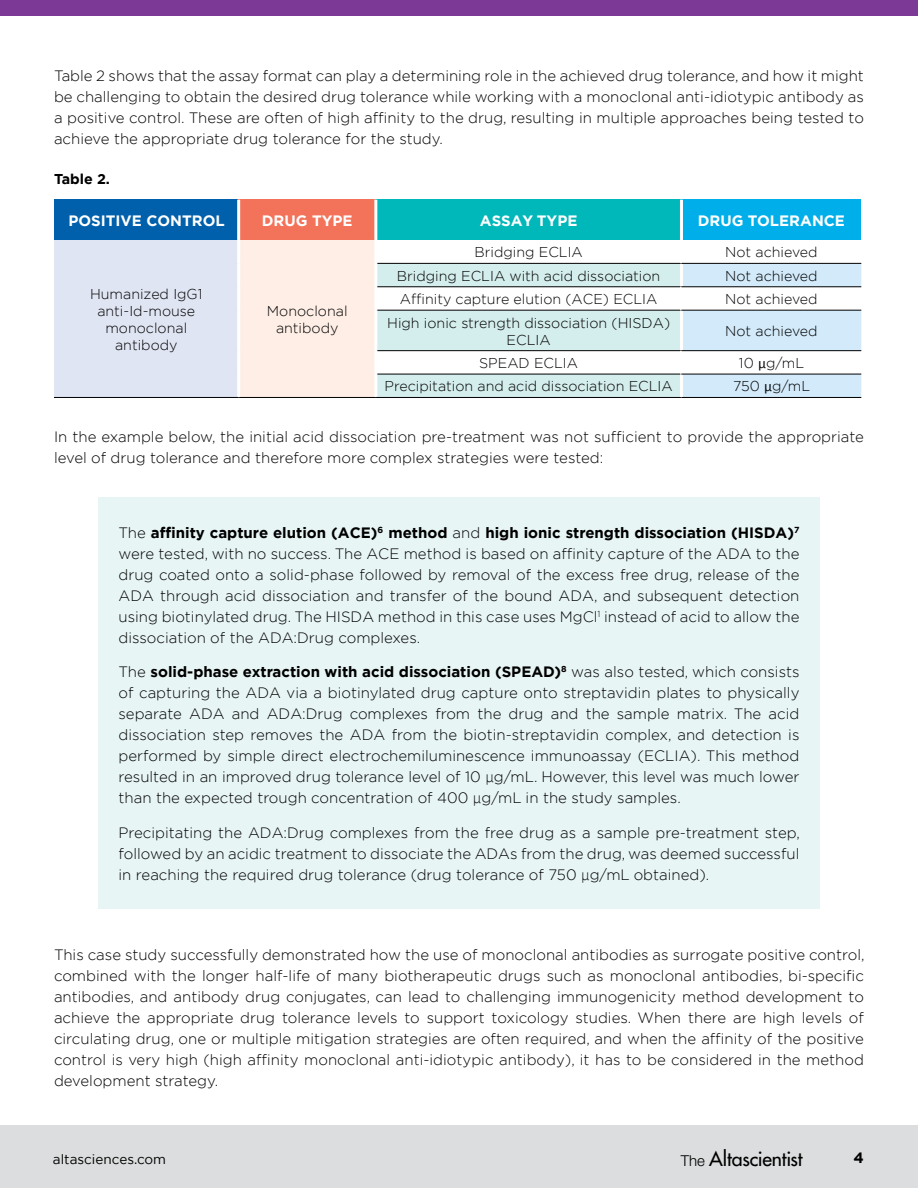
<style>
.page{position:relative;width:918px;height:1188px;background:#fff}
.page>*{position:absolute;margin:0;border:0;box-sizing:border-box;transform-origin:0 0}
.t1{font:500 19.5px "Futura Std";letter-spacing:-.01em;color:#000}
.Body{font:300 15px/21px "Gotham";color:#000;text-align:justify}
.Body-2{font:700 15px "Gotham";color:#fff}
.t2{font:700 15px "Gotham";color:#000}
.Body-3{font:300 14.25px/17.1px "Gotham";color:#000;text-align:center}
.Emphasis{font:700 14.25px "Gotham";color:#000}
.t3{font:13.5px "Gotham";color:#000}
.s1{font-family:"Source Sans Pro";font-weight:400}
.s2{font-weight:700}
.s3{font-family:"Source Sans Pro";font-size:15.75px}
.s4{font-family:"Helvetica Neue LT Std";font-weight:300;font-size:15px}
</style>
<div class="page">
<div style="left:0;top:1125px;width:918px;height:63px;background:#dcddde"></div>
<div style="left:0;top:0;width:918px;height:15px;background:#7c3996"></div>
<div style="left:98px;top:497px;width:722px;height:412px;background:#e8f5f5"></div>
<div style="left:54px;top:200px;width:185px;height:40px;background:#0060ac"></div>
<div style="left:239px;top:200px;width:137px;height:40px;background:#f3725a"></div>
<div style="left:376px;top:200px;width:305px;height:40px;background:#00b8ba"></div>
<div style="left:681px;top:200px;width:180px;height:40px;background:#00afe9"></div>
<div style="left:54px;top:240px;width:185px;height:157px;background:#e0e5f3"></div>
<div style="left:239px;top:240px;width:137px;height:157px;background:#feeee6"></div>
<svg style="left:377px;top:264px;width:484px;height:133px"></svg>
<hr style="left:374px;top:240px;width:3px;height:23px;background:#fff">
<hr style="left:374px;top:263px;width:3px;height:24px;background:#fff">
<hr style="left:374px;top:287px;width:3px;height:23px;background:#fff">
<hr style="left:374px;top:310px;width:3px;height:41px;background:#fff">
<hr style="left:374px;top:351px;width:3px;height:23px;background:#fff">
<hr style="left:374px;top:374px;width:3px;height:23px;background:#fff">
<hr style="left:377px;top:263px;width:304px;height:1px;background:#000">
<hr style="left:377px;top:286px;width:304px;height:1px;background:#000">
<hr style="left:377px;top:310px;width:304px;height:1px;background:#000">
<hr style="left:377px;top:350px;width:304px;height:1px;background:#000">
<hr style="left:377px;top:374px;width:304px;height:1px;background:#000">
<hr style="left:239px;top:397px;width:137px;height:1px;background:#000">
<hr style="left:376px;top:397px;width:305px;height:1px;background:#000">
<hr style="left:237px;top:240px;width:3px;height:23px;background:#fff">
<hr style="left:237px;top:263px;width:3px;height:24px;background:#fff">
<hr style="left:237px;top:287px;width:3px;height:23px;background:#fff">
<hr style="left:237px;top:310px;width:3px;height:41px;background:#fff">
<hr style="left:237px;top:351px;width:3px;height:23px;background:#fff">
<hr style="left:237px;top:374px;width:3px;height:23px;background:#fff">
<hr style="left:54px;top:397px;width:185px;height:1px;background:#000">
<hr style="left:680px;top:264px;width:3px;height:22px;background:#fff">
<hr style="left:680px;top:287px;width:3px;height:23px;background:#fff">
<hr style="left:680px;top:311px;width:3px;height:39px;background:#fff">
<hr style="left:680px;top:351px;width:3px;height:23px;background:#fff">
<hr style="left:680px;top:374px;width:3px;height:23px;background:#fff">
<hr style="left:681px;top:263px;width:180px;height:1px;background:#000">
<hr style="left:681px;top:286px;width:180px;height:1px;background:#000">
<hr style="left:681px;top:310px;width:180px;height:1px;background:#000">
<hr style="left:681px;top:350px;width:180px;height:1px;background:#000">
<hr style="left:681px;top:374px;width:180px;height:1px;background:#000">
<hr style="left:681px;top:397px;width:180px;height:1px;background:#000">
<hr style="left:237px;top:200px;width:3px;height:40px;background:#fff">
<hr style="left:374px;top:200px;width:3px;height:40px;background:#fff">
<hr style="left:680px;top:200px;width:3px;height:40px;background:#fff">
<p class="Body" style="left:54px;top:65px;width:812px">Table 2 shows that the assay format can play a determining role in the achieved drug tolerance, and how it might be challenging to obtain the desired drug tolerance while working with a monoclonal anti-idiotypic antibody as a positive control. These are often of high affinity to the drug, resulting in multiple approaches being tested to achieve the appropriate drug tolerance for the study.</p>
<h3 class="Emphasis" style="left:54px;top:170px;width:58px">Table 2.</h3>
<p class="Body-2" style="left:69px;top:211px;width:158px">POSITIVE CONTROL</p>
<p class="Body-2" style="left:262px;top:211px;width:92px">DRUG TYPE</p>
<p class="Body-2" style="left:480px;top:211px;width:99px">ASSAY TYPE</p>
<p class="Body-2" style="left:698px;top:211px;width:149px">DRUG TOLERANCE</p>
<p class="Body-3" style="left:90px;top:285px;width:114px">Humanized IgG1 anti-Id-mouse monoclonal antibody</p>
<p class="Body-3" style="left:267px;top:302px;width:82px">Monoclonal antibody</p>
<p class="Body-3" style="left:474px;top:243px;width:110px">Bridging ECLIA</p>
<p class="Body-3" style="left:725px;top:243px;width:94px">Not achieved</p>
<p class="Body-3" style="left:397px;top:267px;width:265px">Bridging ECLIA with acid dissociation</p>
<p class="Body-3" style="left:725px;top:267px;width:94px">Not achieved</p>
<p class="Body-3" style="left:400px;top:290px;width:259px">Affinity capture elution (ACE) ECLIA</p>
<p class="Body-3" style="left:725px;top:290px;width:94px">Not achieved</p>
<p class="Body-3" style="left:387px;top:314px;width:284px">High ionic strength dissociation (HISDA)<br>ECLIA</p>
<p class="Body-3" style="left:725px;top:322px;width:94px">Not achieved</p>
<p class="Body-3" style="left:479px;top:354px;width:100px">SPEAD ECLIA</p>
<p class="Body-3" style="left:739px;top:354px;width:67px">10 <span class="s1">µ</span>g/mL</p>
<p class="Body-3" style="left:385px;top:377px;width:290px">Precipitation and acid dissociation ECLIA</p>
<p class="Body-3" style="left:733px;top:377px;width:79px">750 <span class="s1">µ</span>g/mL</p>
<p class="Body" style="left:54px;top:426px;width:811px">In the example below, the initial acid dissociation pre-treatment was not sufficient to provide the appropriate level of drug tolerance and therefore more complex strategies were tested:</p>
<p class="Body" style="left:119px;top:521px;width:682px">The <span class="s2">affinity capture elution (ACE)</span><sup>6</sup> <span class="s2">method</span> and <span class="s2">high ionic strength dissociation (HISDA)</span><sup>7 </sup>were tested, with no success. The ACE method is based on affinity capture of the ADA to the drug coated onto a solid-phase followed by removal of the excess free drug, release of the ADA through acid dissociation and transfer of the bound ADA, and subsequent detection using biotinylated drug. The HISDA method in this case uses MgCl<sup>1</sup> instead of acid to allow the dissociation of the ADA:Drug complexes.</p>
<p class="Body" style="left:119px;top:661px;width:682px">The <span class="s2">solid-phase extraction with acid dissociation (SPEAD)</span><sup>8</sup> was also tested, which consists of capturing the ADA via a biotinylated drug capture onto streptavidin plates to physically separate ADA and ADA:Drug complexes from the drug and the sample matrix. The acid dissociation step removes the ADA from the biotin-streptavidin complex, and detection is performed by simple direct electrochemiluminescence immunoassay (ECLIA). This method resulted in an improved drug tolerance level of 10 <span class="s3">µ</span>g/mL. However, this level was much lower than the expected trough concentration of 400 <span class="s3">µ</span>g/mL in the study samples.</p>
<p class="Body" style="left:119px;top:821px;width:683px">Precipitating the ADA:Drug complexes from the free drug as a sample pre-treatment step, followed by an acidic treatment to dissociate the ADAs from the drug, was deemed successful in reaching the required drug tolerance (drug tolerance of 750 <span class="s3">µ</span>g/mL obtained).</p>
<p class="Body" style="left:54px;top:944px;width:812px">This case study successfully demonstrated how the use of monoclonal antibodies as surrogate positive control, combined with the longer half-life of many biotherapeutic drugs such as monoclonal antibodies, bi-specific antibodies, and antibody drug conjugates, can lead to challenging immunogenicity method development to achieve the appropriate drug tolerance levels to support toxicology studies. When there are high levels of circulating drug, one or multiple mitigation strategies are often required, and when the affinity of the positive control is very high (high affinity monoclonal anti-idiotypic antibody), it has to be considered in the method development strategy.</p>
<p class="t3" style="left:53px;top:1151px;width:115px">altasciences.com</p>
<p class="t1" style="left:681px;top:1147px;width:123px"><span class="s4">The</span> Altascientist</p>
<p class="t2" style="left:853px;top:1147px;width:12px">4</p>
</div>
